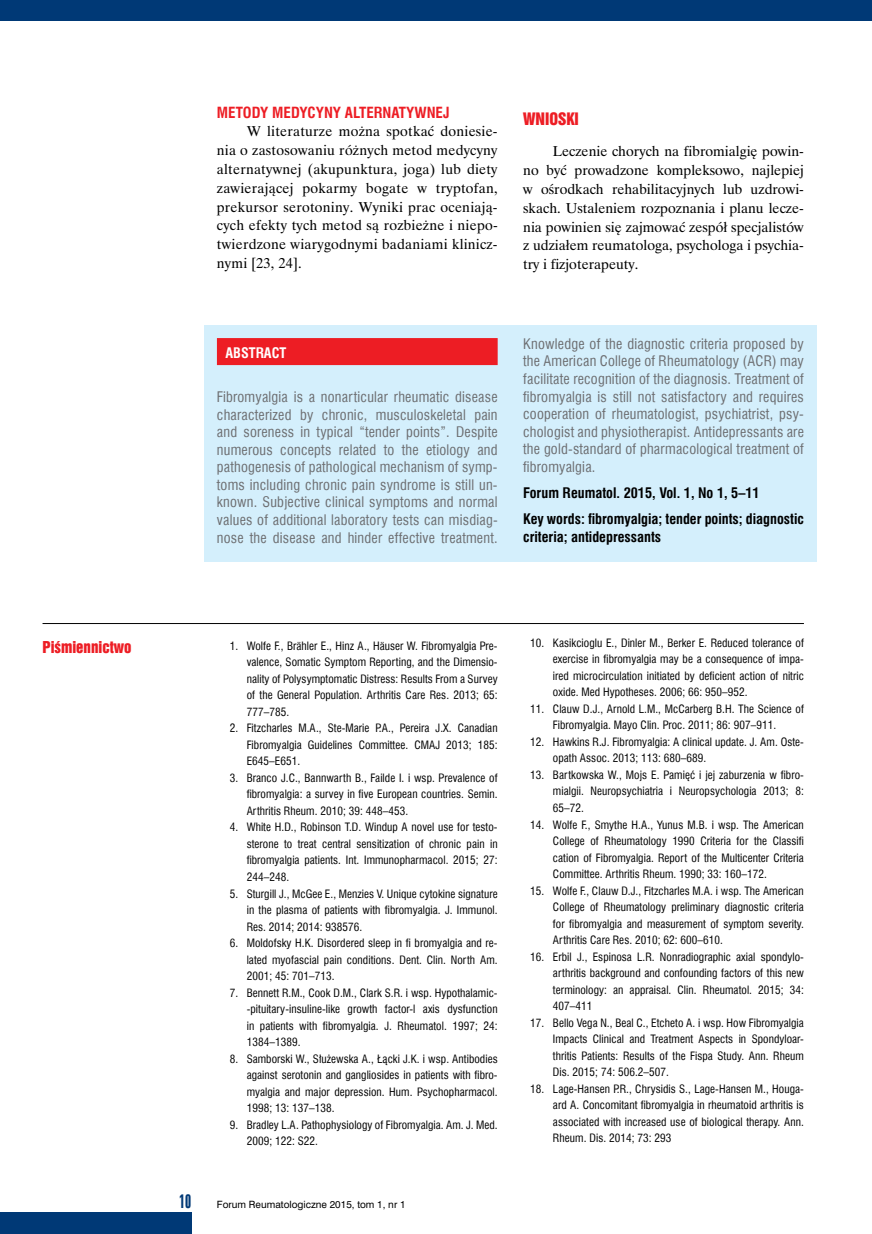
<style>
.page{position:relative;width:872px;height:1234px;background:#fff}
.page>*{position:absolute;margin:0;border:0;box-sizing:border-box;transform-origin:0 0}
.t1{font:18px "Swis 924 EU";color:#003976}
.t2{font:15.75px "Swis 921 EU";color:#ed1d24}
.t3{font:700 15px "Swis 721 Cn EU";color:#ed1d24}
.t4{font:15px "Swis 921 EU";color:#ed1d24}
.t5{font:14.25px/17.5px "Swis 721 Cn EU";letter-spacing:.015em;color:#6d6e71;text-align:justify}
.t6{font:14.25px/18.8px "Time Ibis EE";letter-spacing:.01em;color:#000;text-align:justify}
.t7{font:700 14.25px/26.1px "Swis 721 Cn EU";color:#000}
.t8{font:700 14.25px "Swis 721 Cn EU";color:#fff}
.t9{font:11.25px/16.5px "Swis 721 Cn EU";letter-spacing:.005em;color:#000;text-align:justify}
.t10{font:9.3px "Swis 721 PL";color:#000}
</style>
<div class="page">
<div style="left:0;top:0;width:872px;height:21px;background:#003976"></div>
<div style="left:0;top:1212px;width:191px;height:21px;background:#003976"></div>
<hr style="left:43px;top:623px;width:761px;height:1px;background:#000">
<div style="left:204px;top:325px;width:612px;height:236px;background:#d4effc"></div>
<div style="left:217px;top:338px;width:280px;height:27px;background:#ed1d24"></div>
<h3 class="t4" style="left:43px;top:637px;width:90px">Piśmiennictwo</h3>
<h3 class="t3" style="left:217px;top:103px;width:234px">METODY MEDYCYNY ALTERNATYWNEJ</h3>
<p class="t6" style="left:217px;top:122px;width:282px;text-indent:30px">W literaturze można spotkać doniesie&shy;nia o zastosowaniu różnych metod medycyny alternatywnej (akupunktura, joga) lub diety zawierającej pokarmy bogate w tryptofan, prekursor serotoniny. Wyniki prac oceniają&shy;cych efekty tych metod są rozbieżne i niepo&shy;twierdzone wiarygodnymi badaniami klinicz&shy;nymi [23, 24].</p>
<h2 class="t2" style="left:523px;top:108px;width:21px">Wnioski</h2>
<p class="t6" style="left:523px;top:142px;width:282px;text-indent:30px">Leczenie chorych na fibromialgię powin&shy;no być prowadzone kompleksowo, najlepiej w ośrodkach rehabilitacyjnych lub uzdrowi&shy;skach. Ustaleniem rozpoznania i planu lecze&shy;nia powinien się zajmować zespół specjalistów z udziałem reumatologa, psychologa i psychia&shy;try i fizjoterapeuty.</p>
<p class="t8" style="left:225px;top:344px;width:62px">ABSTRACT</p>
<p class="t5" style="left:217px;top:388px;width:282px">Fibromyalgia is a nonarticular rheumatic disease characterized by chronic, musculoskeletal pain and soreness in typical “tender points”. Despite numerous concepts related to the etiology and pathogenesis of pathological mechanism of symp&shy;toms including chronic pain syndrome is still un&shy;known. Subjective clinical symptoms and normal values of additional laboratory tests can misdiag&shy;nose the disease and hinder effective treatment.</p>
<p class="t5" style="left:523px;top:335px;width:282px">Knowledge of the diagnostic criteria proposed by the American College of Rheumatology (ACR) may facilitate recognition of the diagnosis. Treatment of fibromyalgia is still not satisfactory and requires cooperation of rheumatologist, psychiatrist, psy&shy;chologist and physiotherapist. Antidepressants are the gold-standard of pharmacological treatment of fibromyalgia.</p>
<p class="t7" style="left:523px;top:480px;width:282px">Forum Reumatol. 2015, Vol. 1, No 1, 5–11<br>Key words: fibromyalgia; tender points; diagnostic</p>
<p class="t7" style="left:523px;top:524px;width:139px">criteria; antidepressants</p>
<p class="t9" style="left:247px;top:637px;width:252px;text-indent:-17px">1. Wolfe F., Brähler E., Hinz A., Häuser W. Fibromyalgia Pre&shy;valence, Somatic Symptom Reporting, and the Dimensio&shy;nality of Polysymptomatic Distress: Results From a Survey of the General Population. Arthritis Care Res. 2013; 65:<br>777–785.</p>
<p class="t9" style="left:247px;top:719px;width:252px;text-indent:-17px">2. Fitzcharles M.A., Ste-Marie P.A., Pereira J.X. Canadian Fibromyalgia Guidelines Committee. CMAJ 2013; 185:<br>E645–E651.</p>
<p class="t9" style="left:247px;top:769px;width:252px;text-indent:-17px">3. Branco J.C., Bannwarth B., Failde I. i wsp. Prevalence of fibromyalgia: a survey in five European countries. Semin.<br>Arthritis Rheum. 2010; 39: 448–453.</p>
<p class="t9" style="left:247px;top:818px;width:252px;text-indent:-17px">4. White H.D., Robinson T.D. Windup A novel use for testo&shy;sterone to treat central sensitization of chronic pain in fibromyalgia patients. Int. Immunopharmacol. 2015; 27:<br>244–248.</p>
<p class="t9" style="left:247px;top:884px;width:252px;text-indent:-17px">5. Sturgill J., McGee E., Menzies V. Unique cytokine signature in the plasma of patients with fibromyalgia. J. Immunol.<br>Res. 2014; 2014: 938576.</p>
<p class="t9" style="left:247px;top:934px;width:252px;text-indent:-17px">6. Moldofsky H.K. Disordered sleep in fi bromyalgia and re&shy;lated myofascial pain conditions. Dent. Clin. North Am.<br>2001; 45: 701–713.</p>
<p class="t9" style="left:247px;top:983px;width:252px;text-indent:-17px">7. Bennett R.M., Cook D.M., Clark S.R. i wsp. Hypothalamic--pituitary-insuline-like growth factor-l axis dysfunction in patients with fibromyalgia. J. Rheumatol. 1997; 24:<br>1384–1389.</p>
<p class="t9" style="left:247px;top:1049px;width:252px;text-indent:-17px">8. Samborski W., Służewska A., Łącki J.K. i wsp. Antibodies against serotonin and gangliosides in patients with fibro&shy;myalgia and major depression. Hum. Psychopharmacol.<br>1998; 13: 137–138.</p>
<p class="t9" style="left:247px;top:1116px;width:252px;text-indent:-17px">9. Bradley L.A. Pathophysiology of Fibromyalgia. Am. J. Med.<br>2009; 122: S22.</p>
<h1 class="t1" style="left:179px;top:1189px;width:14px">10</h1>
<p class="t10" style="left:217px;top:1198px;width:190px">Forum Reumatologiczne 2015, tom 1, nr 1</p>
<p class="t9" style="left:553px;top:634px;width:252px;text-indent:-23px">10. Kasikcioglu E., Dinler M., Berker E. Reduced tolerance of exercise in fibromyalgia may be a consequence of impa&shy;ired microcirculation initiated by deficient action of nitric oxide. Med Hypotheses. 2006; 66: 950–952.</p>
<p class="t9" style="left:530px;top:700px;width:275px;text-align:center">11. Clauw D.J., Arnold L.M., McCarberg B.H. The Science of<br>Fibromyalgia. Mayo Clin. Proc. 2011; 86: 907–911.</p>
<p class="t9" style="left:553px;top:733px;width:252px;text-indent:-23px">12. Hawkins R.J. Fibromyalgia: A clinical update. J. Am. Oste&shy;opath Assoc. 2013; 113: 680–689.</p>
<p class="t9" style="left:553px;top:766px;width:252px;text-indent:-23px">13. Bartkowska W., Mojs E. Pamięć i jej zaburzenia w fibro&shy;mialgii. Neuropsychiatria i Neuropsychologia 2013; 8:<br>65–72.</p>
<p class="t9" style="left:553px;top:816px;width:252px;text-indent:-23px">14. Wolfe F., Smythe H.A., Yunus M.B. i wsp. The American College of Rheumatology 1990 Criteria for the Classifi cation of Fibromyalgia. Report of the Multicenter Criteria Committee. Arthritis Rheum. 1990; 33: 160–172.</p>
<p class="t9" style="left:553px;top:882px;width:252px;text-indent:-23px">15. Wolfe F., Clauw D.J., Fitzcharles M.A. i wsp. The American College of Rheumatology preliminary diagnostic criteria for fibromyalgia and measurement of symptom severity.<br>Arthritis Care Res. 2010; 62: 600–610.</p>
<p class="t9" style="left:553px;top:948px;width:252px;text-indent:-23px">16. Erbil J., Espinosa L.R. Nonradiographic axial spondylo&shy;arthritis background and confounding factors of this new terminology: an appraisal. Clin. Rheumatol. 2015; 34:<br>407–411</p>
<p class="t9" style="left:553px;top:1014px;width:252px;text-indent:-23px">17. Bello Vega N., Beal C., Etcheto A. i wsp. How Fibromyalgia Impacts Clinical and Treatment Aspects in Spondyloar&shy;thritis Patients: Results of the Fispa Study. Ann. Rheum Dis. 2015; 74: 506.2–507.</p>
<p class="t9" style="left:553px;top:1080px;width:252px;text-indent:-23px">18. Lage-Hansen P.R., Chrysidis S., Lage-Hansen M., Houga&shy;ard A. Concomitant fibromyalgia in rheumatoid arthritis is associated with increased use of biological therapy. Ann.<br>Rheum. Dis. 2014; 73: 293</p>
</div>
